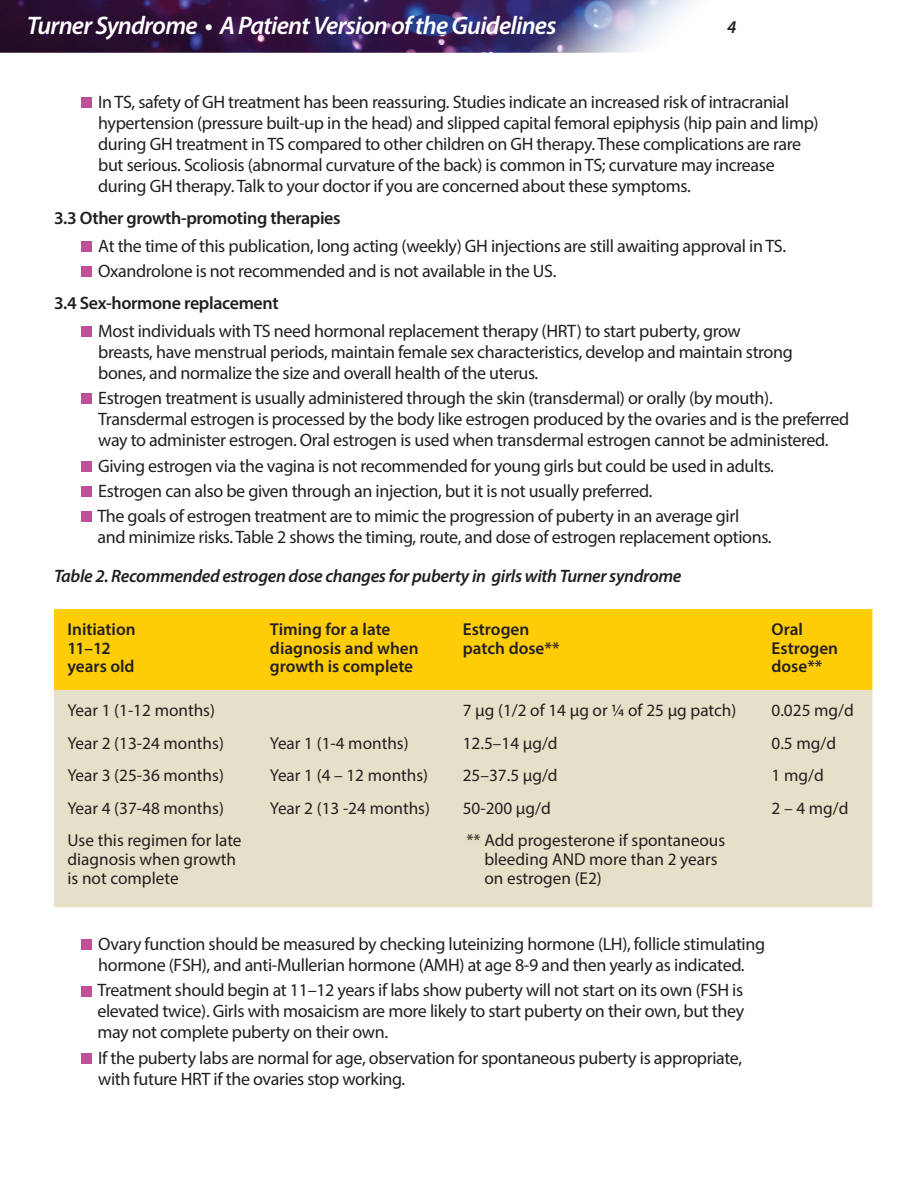
<style>
.page{position:relative;width:918px;height:1188px;background:#fff}
.page>*{position:absolute;margin:0;border:0;box-sizing:border-box;transform-origin:0 0}
.t1{font:italic 600 25.5px "Myriad Pro";letter-spacing:-.03em;color:#fff}
.t2{font:18px/21px "Myriad Pro";letter-spacing:-.02em;color:#231f20}
.t3{font:italic 600 18px "Myriad Pro";letter-spacing:-.02em;color:#231f20}
.t4{font:600 18px "Myriad Pro";letter-spacing:-.02em;color:#231f20}
.t5{font:17.25px/18.8px "Myriad Pro";color:#231f20}
.t6{font:600 17.25px/18.8px "Myriad Pro";color:#231f20}
</style>
<div class="page">
<img style="left:0;top:0;width:694px;height:53px">
<div style="left:406px;top:14px;width:53px;height:22px;background:#253f8e;border-radius:50%"></div>
<div style="left:81px;top:97px;width:11px;height:11px;background:#bf4f99"></div>
<div style="left:81px;top:241px;width:11px;height:11px;background:#bf4f99"></div>
<div style="left:81px;top:267px;width:11px;height:10px;background:#bf4f99"></div>
<div style="left:81px;top:326px;width:11px;height:11px;background:#bf4f99"></div>
<div style="left:81px;top:394px;width:11px;height:10px;background:#bf4f99"></div>
<div style="left:81px;top:461px;width:11px;height:11px;background:#bf4f99"></div>
<div style="left:81px;top:486px;width:11px;height:11px;background:#bf4f99"></div>
<div style="left:81px;top:512px;width:11px;height:10px;background:#bf4f99"></div>
<div style="left:54px;top:609px;width:818px;height:81px;background:#fecd08"></div>
<div style="left:54px;top:690px;width:818px;height:217px;background:#e7e0c9"></div>
<div style="left:81px;top:940px;width:11px;height:10px;background:#bf4f99"></div>
<div style="left:81px;top:986px;width:11px;height:10px;background:#bf4f99"></div>
<div style="left:81px;top:1053px;width:11px;height:11px;background:#bf4f99"></div>
<h1 class="t1" style="left:27px;top:9px;width:531px">Turner Syndrome • A Patient Version of the Guidelines</h1>
<p class="t3" style="left:727px;top:16px;width:11px">4</p>
<p class="t2" style="left:98px;top:91px;width:722px">In TS, safety of GH treatment has been reassuring. Studies indicate an increased risk of intracranial hypertension (pressure built-up in the head) and slipped capital femoral epiphysis (hip pain and limp) during GH treatment in TS compared to other children on GH therapy. These complications are rare but serious. Scoliosis (abnormal curvature of the back) is common in TS; curvature may increase during GH therapy. Talk to your doctor if you are concerned about these symptoms.</p>
<p class="t4" style="left:54px;top:207px;width:288px">3.3 Other growth-promoting therapies</p>
<p class="t2" style="left:98px;top:233px;width:690px;line-height:25.3px">At the time of this publication, long acting (weekly) GH injections are still awaiting approval in TS.<br>Oxandrolone is not recommended and is not available in the US.</p>
<p class="t4" style="left:54px;top:292px;width:226px">3.4 Sex-hormone replacement</p>
<p class="t2" style="left:98px;top:320px;width:696px">Most individuals with TS need hormonal replacement therapy (HRT) to start puberty, grow breasts, have menstrual periods, maintain female sex characteristics, develop and maintain strong bones, and normalize the size and overall health of the uterus.</p>
<p class="t2" style="left:98px;top:387px;width:752px">Estrogen treatment is usually administered through the skin (transdermal) or orally (by mouth).<br>Transdermal estrogen is processed by the body like estrogen produced by the ovaries and is the preferred way to administer estrogen. Oral estrogen is used when transdermal estrogen cannot be administered.</p>
<p class="t2" style="left:97px;top:453px;width:678px;line-height:25.3px">Giving estrogen via the vagina is not recommended for young girls but could be used in adults.<br>Estrogen can also be given through an injection, but it is not usually preferred.<br>The goals of estrogen treatment are to mimic the progression of puberty in an average girl</p>
<p class="t2" style="left:97px;top:526px;width:676px">and minimize risks. Table 2 shows the timing, route, and dose of estrogen replacement options.</p>
<p class="t3" style="left:54px;top:565px;width:629px">Table 2. Recommended estrogen dose changes for puberty in girls with Turner syndrome</p>
<p class="t6" style="left:68px;top:619px;width:70px">Initiation<br>11–12 years old</p>
<p class="t6" style="left:270px;top:619px;width:150px">Timing for a late diagnosis and when growth is complete</p>
<p class="t6" style="left:463px;top:619px;width:98px">Estrogen patch dose**</p>
<p class="t6" style="left:772px;top:619px;width:68px">Oral<br>Estrogen dose**</p>
<p class="t5" style="left:68px;top:701px;width:149px">Year 1 (1-12 months)</p>
<p class="t5" style="left:463px;top:701px;width:275px">7 μg (1/2 of 14 μg or ¼ of 25 μg patch)</p>
<p class="t5" style="left:772px;top:701px;width:84px">0.025 mg/d</p>
<p class="t5" style="left:68px;top:733px;width:158px">Year 2 (13-24 months)</p>
<p class="t5" style="left:270px;top:733px;width:140px">Year 1 (1-4 months)</p>
<p class="t5" style="left:463px;top:733px;width:96px">12.5–14 μg/d</p>
<p class="t5" style="left:772px;top:733px;width:66px">0.5 mg/d</p>
<p class="t5" style="left:68px;top:766px;width:158px">Year 3 (25-36 months)</p>
<p class="t5" style="left:270px;top:766px;width:160px">Year 1 (4 – 12 months)</p>
<p class="t5" style="left:463px;top:766px;width:96px">25–37.5 μg/d</p>
<p class="t5" style="left:772px;top:766px;width:54px">1 mg/d</p>
<p class="t5" style="left:68px;top:798px;width:158px">Year 4 (37-48 months)</p>
<p class="t5" style="left:270px;top:798px;width:162px">Year 2 (13 -24 months)</p>
<p class="t5" style="left:463px;top:798px;width:90px">50-200 μg/d</p>
<p class="t5" style="left:772px;top:798px;width:78px">2 – 4 mg/d</p>
<p class="t5" style="left:68px;top:831px;width:176px">Use this regimen for late diagnosis when growth is not complete</p>
<p class="t5" style="left:484px;top:831px;width:242px;text-indent:-18px">** Add progesterone if spontaneous bleeding AND more than 2 years on estrogen (E2)</p>
<p class="t2" style="left:98px;top:933px;width:668px">Ovary function should be measured by checking luteinizing hormone (LH), follicle stimulating hormone (FSH), and anti-Mullerian hormone (AMH) at age 8-9 and then yearly as indicated.</p>
<p class="t2" style="left:97px;top:980px;width:648px;text-align:justify">Treatment should begin at 11–12 years if labs show puberty will not start on its own (FSH is elevated twice). Girls with mosaicism are more likely to start puberty on their own, but they may not complete puberty on their own.</p>
<p class="t2" style="left:98px;top:1047px;width:645px">If the puberty labs are normal for age, observation for spontaneous puberty is appropriate, with future HRT if the ovaries stop working.</p>
</div>
